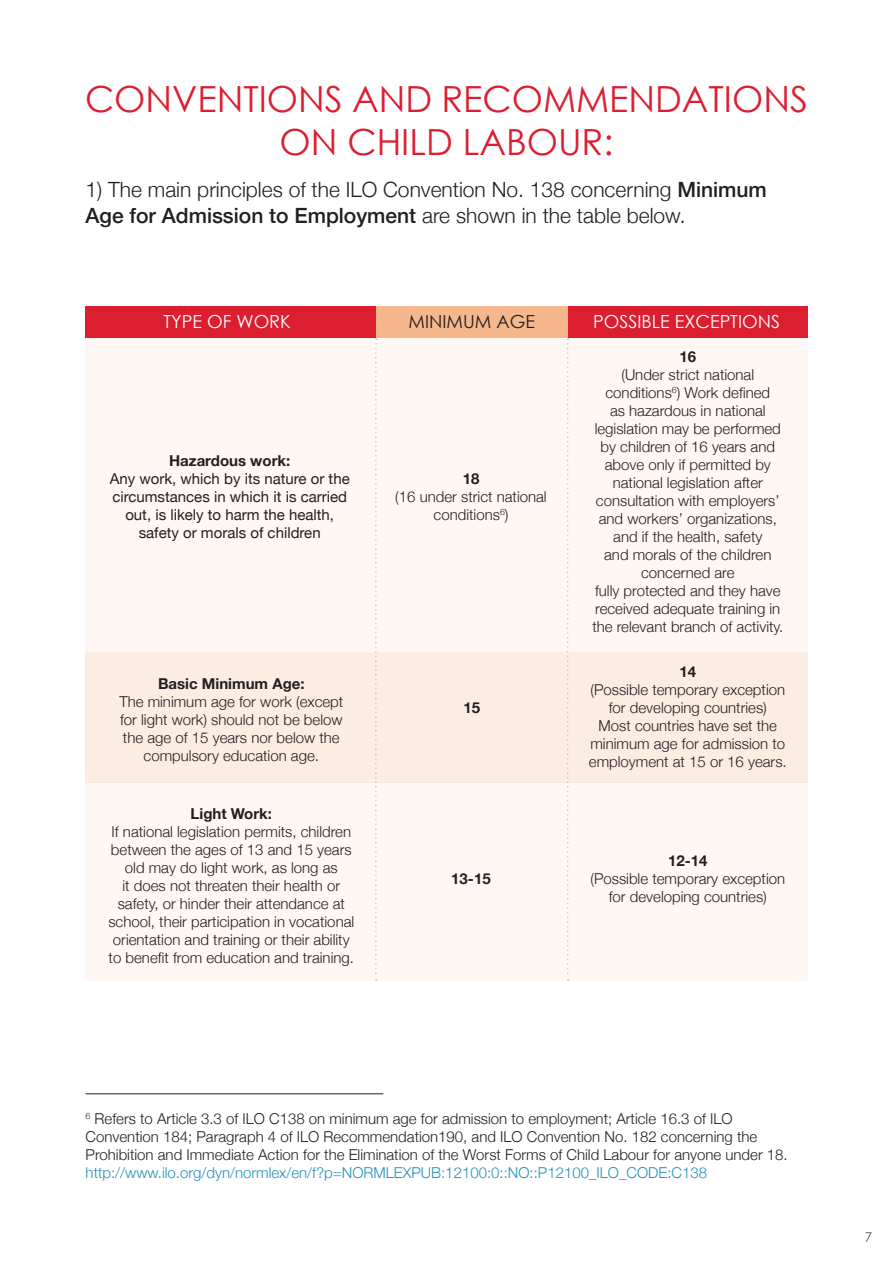
<style>
.page{position:relative;width:893px;height:1263px;background:#fff}
.page>*{position:absolute;margin:0;border:0;box-sizing:border-box;transform-origin:0 0}
.MAIN_HEADER{font:36px "Century Gothic";color:#db1e30}
.MAIN_TEXT{font:300 21px/25.2px "Helvetica Neue";color:#231f20}
.TALBLE_HEADERS{font:18px "Century Gothic";color:#fff}
.TALBLE_HEADERS-2{font:18px "Century Gothic";color:#231f20}
.TABLE_CONTENTS{font:300 15px/18px "Helvetica Neue";color:#231f20;text-align:center}
.FOOTNOTE{font:300 15px/18px "Helvetica Neue";color:#231f20}
.TABLE_CONTENTS-2{font:15px/18px "Helvetica Neue";color:#231f20;text-align:center}
.FOOTNOTE-2{font:300 15px "Helvetica Neue";color:#268fb8}
.TABLE_CONTENTS-3{font:700 15px "Helvetica Neue";color:#231f20}
.t1{font:13.5px "Century Gothic";color:#231f20}
.s1{font-weight:500}
</style>
<div class="page">
<div style="left:85px;top:652px;width:723px;height:130px;background:#fcede2"></div>
<div style="left:85px;top:337px;width:723px;height:315px;background:#fef7f3"></div>
<div style="left:85px;top:782px;width:723px;height:199px;background:#fef7f3"></div>
<div style="left:85px;top:306px;width:291px;height:31px;background:#db1e30"></div>
<div style="left:568px;top:306px;width:240px;height:31px;background:#db1e30"></div>
<div style="left:376px;top:306px;width:192px;height:31px;background:#f6b78d"></div>
<hr style="left:86px;top:1093px;width:297px;height:1px;background:#231f20">
<svg style="left:375px;top:338px;width:2px;height:643px"></svg>
<svg style="left:567px;top:338px;width:2px;height:643px"></svg>
<p class="MAIN_HEADER" style="left:85px;top:74px;width:724px">CONVENTIONS AND RECOMMENDATIONS</p>
<p class="MAIN_HEADER" style="left:280px;top:117px;width:335px">ON CHILD LABOUR:</p>
<p class="MAIN_TEXT" style="left:86px;top:176px;width:683px">1) The main principles of the ILO Convention No. 138 concerning <span class="s1">Minimum<br>Age for Admission to Employment</span> are shown in the table below.</p>
<p class="TALBLE_HEADERS" style="left:163px;top:309px;width:129px">TYPE OF WORK</p>
<p class="TALBLE_HEADERS-2" style="left:409px;top:309px;width:128px">MINIMUM AGE</p>
<p class="TALBLE_HEADERS" style="left:593px;top:309px;width:188px">POSSIBLE EXCEPTIONS</p>
<p class="TABLE_CONTENTS-3" style="left:169px;top:449px;width:123px">Hazardous work:</p>
<p class="TABLE_CONTENTS-2" style="left:110px;top:470px;width:242px">Any work, which by its nature or the circumstances in which it is carried out, is likely to harm the health, safety or morals of children</p>
<p class="TABLE_CONTENTS-3" style="left:463px;top:467px;width:18px">18</p>
<p class="TABLE_CONTENTS" style="left:395px;top:486px;width:153px">(16 under strict national conditions<sup>6</sup>)</p>
<p class="TABLE_CONTENTS-3" style="left:158px;top:671px;width:148px">Basic Minimum Age:</p>
<p class="TABLE_CONTENTS" style="left:119px;top:691px;width:225px">The minimum age for work (except for light work) should not be below the age of 15 years nor below the compulsory education age.</p>
<p class="TABLE_CONTENTS-3" style="left:191px;top:802px;width:83px">Light Work:</p>
<p class="TABLE_CONTENTS" style="left:108px;top:821px;width:247px">If national legislation permits, children between the ages of 13 and 15 years old may do light work, as long as<br>it does not threaten their health or safety, or hinder their attendance at school, their participation in vocational orientation and training or their ability to benefit from education and training.</p>
<p class="TABLE_CONTENTS-3" style="left:463px;top:696px;width:18px">15</p>
<p class="TABLE_CONTENTS-3" style="left:451px;top:866px;width:41px">13-15</p>
<p class="TABLE_CONTENTS-3" style="left:679px;top:345px;width:18px">16</p>
<p class="TABLE_CONTENTS" style="left:595px;top:365px;width:188px">(Under strict national conditions<sup>6</sup>) Work defined<br>as hazardous in national legislation may be performed by children of 16 years and above only if permitted by national legislation after consultation with employers’ and workers’ organizations, and if the health, safety<br>and morals of the children concerned are</p>
<p class="TABLE_CONTENTS" style="left:592px;top:581px;width:192px;text-align:left">fully protected and they have received adequate training in the relevant branch of activity.</p>
<p class="TABLE_CONTENTS-3" style="left:679px;top:660px;width:18px">14</p>
<p class="TABLE_CONTENTS" style="left:590px;top:680px;width:196px">(Possible temporary exception for developing countries)</p>
<p class="TABLE_CONTENTS" style="left:589px;top:716px;width:199px">Most countries have set the minimum age for admission to employment at 15 or 16 years.</p>
<p class="TABLE_CONTENTS-3" style="left:668px;top:848px;width:41px">12-14</p>
<p class="TABLE_CONTENTS" style="left:590px;top:868px;width:196px">(Possible temporary exception for developing countries)</p>
<p class="FOOTNOTE" style="left:86px;top:1109px;width:704px"><sup>6</sup> Refers to Article 3.3 of ILO C138 on minimum age for admission to employment; Article 16.3 of ILO<br>Convention 184; Paragraph 4 of ILO Recommendation190, and ILO Convention No. 182 concerning the<br>Prohibition and Immediate Action for the Elimination of the Worst Forms of Child Labour for anyone under 18.</p>
<p class="FOOTNOTE-2" style="left:86px;top:1161px;width:623px">http://www.ilo.org/dyn/normlex/en/f?p=NORMLEXPUB:12100:0::NO::P12100_ILO_CODE:C138</p>
<p class="t1" style="left:864px;top:1227px;width:9px">7</p>
</div>
